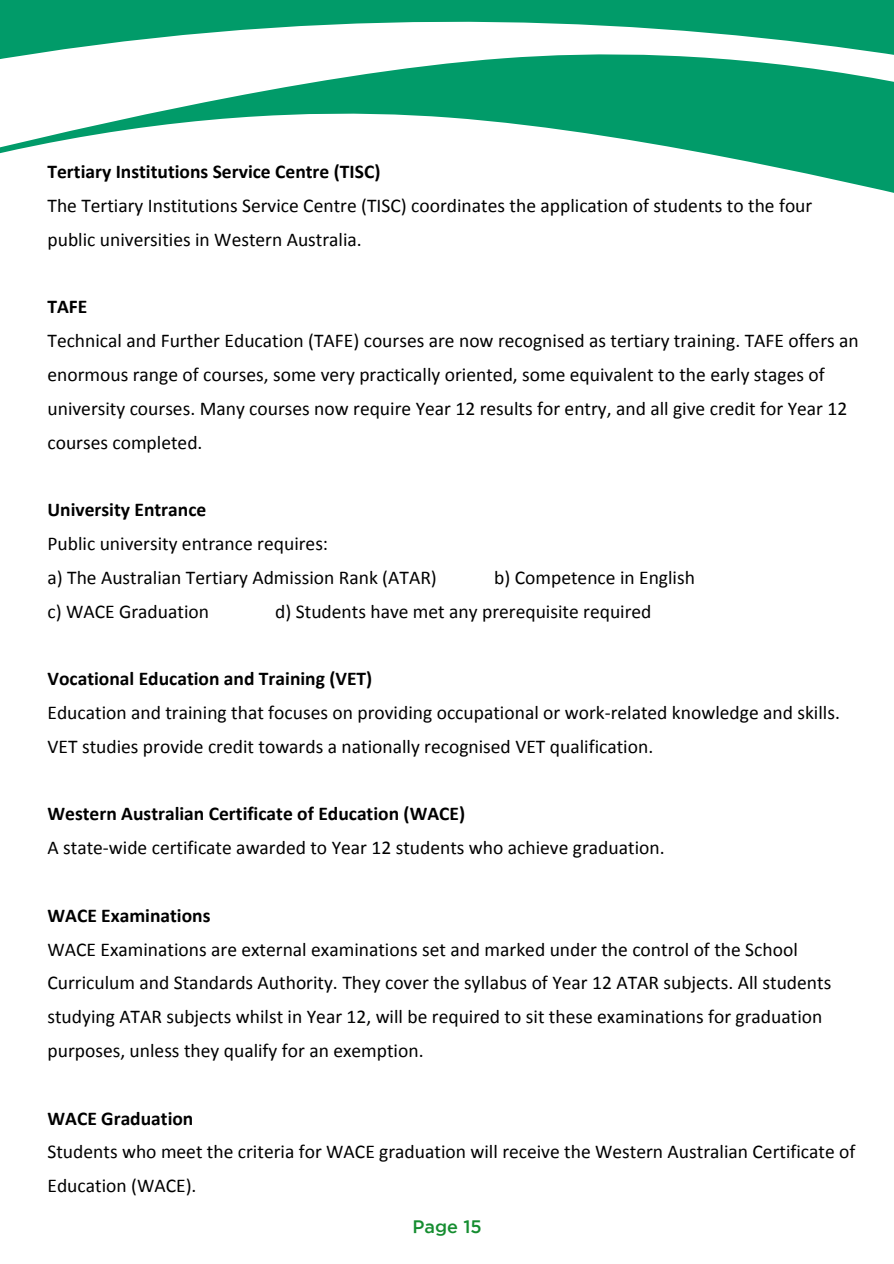
<style>
.page{position:relative;width:894px;height:1264px;background:#fff}
.page>*{position:absolute;margin:0;border:0;box-sizing:border-box;transform-origin:0 0}
.t1{font:19.5px/33.8px "Calibri";color:#000}
.t2{font:700 19.5px "Calibri";color:#000}
.t3{font:500 18px "i Ciel Gotham";color:#158d30}
</style>
<div class="page">
<svg style="left:0;top:0;width:893px;height:193px"></svg>
<p class="t2" style="left:47px;top:158px;width:334px">Tertiary Institutions Service Centre (TISC)</p>
<p class="t1" style="left:47px;top:188px;width:766px">The Tertiary Institutions Service Centre (TISC) coordinates the application of students to the four public universities in Western Australia.</p>
<p class="t2" style="left:47px;top:293px;width:41px">TAFE</p>
<p class="t1" style="left:47px;top:323px;width:812px">Technical and Further Education (TAFE) courses are now recognised as tertiary training. TAFE offers an enormous range of courses, some very practically oriented, some equivalent to the early stages of university courses. Many courses now require Year 12 results for entry, and all give credit for Year 12 courses completed.</p>
<p class="t2" style="left:47px;top:496px;width:160px">University Entrance</p>
<p class="t1" style="left:47px;top:525px;width:391px">Public university entrance requires:<br>a) The Australian Tertiary Admission Rank (ATAR)</p>
<p class="t1" style="left:494px;top:559px;width:202px">b) Competence in English</p>
<p class="t1" style="left:47px;top:593px;width:163px">c) WACE Graduation</p>
<p class="t1" style="left:275px;top:593px;width:377px">d) Students have met any prerequisite required</p>
<p class="t2" style="left:47px;top:665px;width:326px">Vocational Education and Training (VET)</p>
<p class="t1" style="left:47px;top:694px;width:793px">Education and training that focuses on providing occupational or work-related knowledge and skills.<br>VET studies provide credit towards a nationally recognised VET qualification.</p>
<p class="t2" style="left:47px;top:800px;width:419px">Western Australian Certificate of Education (WACE)</p>
<p class="t1" style="left:47px;top:829px;width:618px">A state-wide certificate awarded to Year 12 students who achieve graduation.</p>
<p class="t2" style="left:47px;top:901px;width:164px">WACE Examinations</p>
<p class="t1" style="left:47px;top:931px;width:785px">WACE Examinations are external examinations set and marked under the control of the School Curriculum and Standards Authority. They cover the syllabus of Year 12 ATAR subjects. All students studying ATAR subjects whilst in Year 12, will be required to sit these examinations for graduation purposes, unless they qualify for an exemption.</p>
<p class="t2" style="left:47px;top:1104px;width:147px">WACE Graduation</p>
<p class="t1" style="left:47px;top:1133px;width:809px">Students who meet the criteria for WACE graduation will receive the Western Australian Certificate of<br>Education (WACE).</p>
<p class="t3" style="left:412px;top:1213px;width:71px">Page 15</p>
</div>
